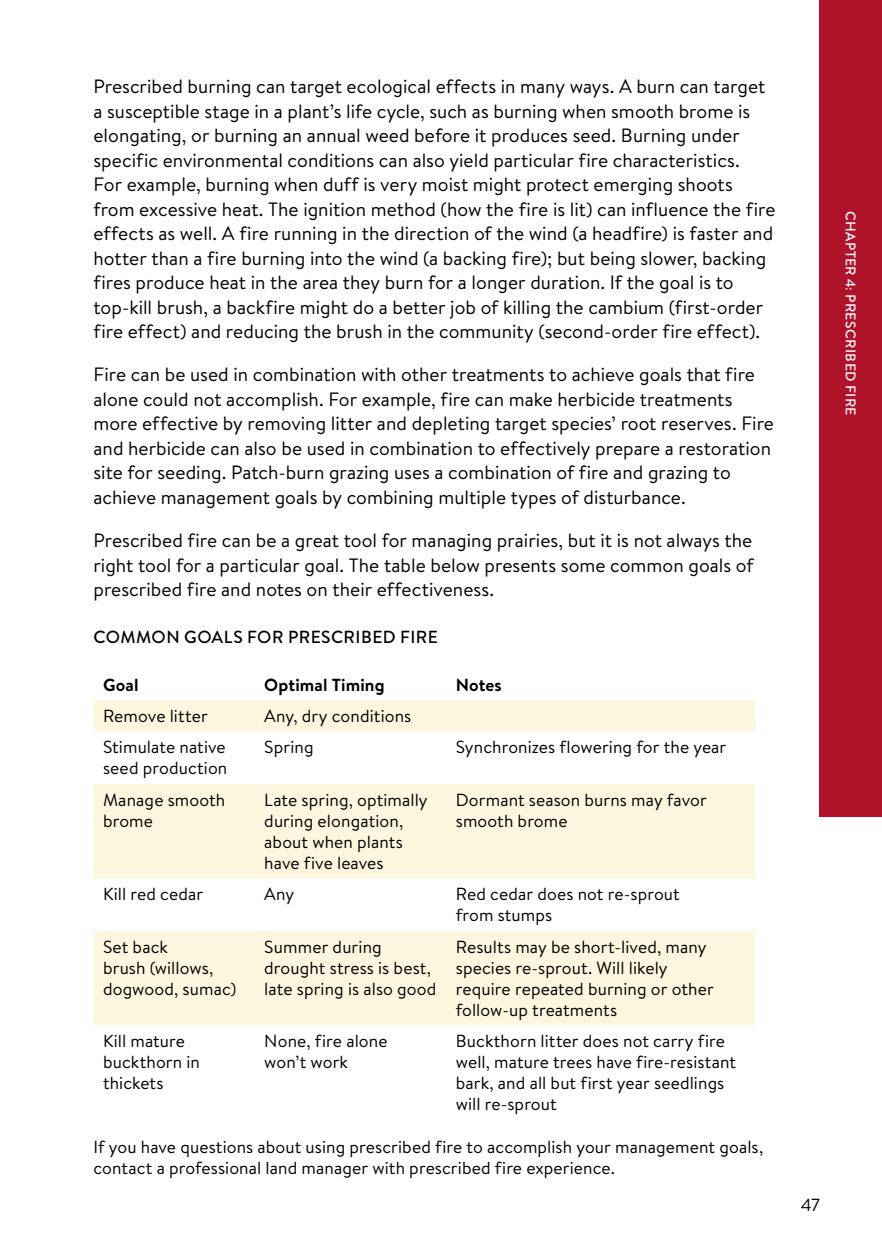
<style>
.page{position:relative;width:882px;height:1260px;background:#fff}
.page>*{position:absolute;margin:0;border:0;box-sizing:border-box;transform-origin:0 0}
.Body__Main{font:19.25px/24.5px "Brandon Text";color:#000}
.Table_body_for_Prair{font:17.5px/21px "Brandon Text";letter-spacing:.005em;color:#000}
.H3_Map___Chart_Headl{font:500 17.5px "Brandon Text";letter-spacing:.025em;color:#000}
.Table_body_for_Prair-2{font:700 17.5px "Brandon Text";letter-spacing:.005em;color:#000}
.t1{font:500 14px "Brandon Grotesque";letter-spacing:.03em;color:#fff}
</style>
<div class="page">
<svg style="left:93px;top:700px;width:662px;height:325px;fill:#fff6df"></svg>
<div style="left:820px;top:0;width:62px;height:816px;background:#ae132a"></div>
<p class="Body__Main" style="left:93px;top:73px;width:684px">Prescribed burning can target ecological effects in many ways. A burn can target a susceptible stage in a plant’s life cycle, such as burning when smooth brome is elongating, or burning an annual weed before it produces seed. Burning under specific environmental conditions can also yield particular fire characteristics.<br>For example, burning when duff is very moist might protect emerging shoots from excessive heat. The ignition method (how the fire is lit) can influence the fire effects as well. A fire running in the direction of the wind (a headfire) is faster and hotter than a fire burning into the wind (a backing fire); but being slower, backing fires produce heat in the area they burn for a longer duration. If the goal is to top‑kill brush, a backfire might do a better job of killing the cambium (first‑order fire effect) and reducing the brush in the community (second‑order fire effect).</p>
<p class="Body__Main" style="left:93px;top:362px;width:682px">Fire can be used in combination with other treatments to achieve goals that fire alone could not accomplish. For example, fire can make herbicide treatments more effective by removing litter and depleting target species’ root reserves. Fire and herbicide can also be used in combination to effectively prepare a restoration site for seeding. Patch‑burn grazing uses a combination of fire and grazing to achieve management goals by combining multiple types of disturbance.</p>
<p class="Body__Main" style="left:93px;top:528px;width:662px;text-align:justify">Prescribed fire can be a great tool for managing prairies, but it is not always the right tool for a particular goal. The table below presents some common goals of prescribed fire and notes on their effectiveness.</p>
<h3 class="H3_Map___Chart_Headl" style="left:94px;top:625px;width:346px">COMMON GOALS FOR PRESCRIBED FIRE</h3>
<p class="Table_body_for_Prair-2" style="left:103px;top:672px;width:37px">Goal</p>
<p class="Table_body_for_Prair-2" style="left:264px;top:672px;width:122px">Optimal Timing</p>
<p class="Table_body_for_Prair-2" style="left:456px;top:672px;width:48px">Notes</p>
<p class="Table_body_for_Prair" style="left:103px;top:705px;width:106px">Remove litter</p>
<p class="Table_body_for_Prair" style="left:264px;top:705px;width:148px">Any, dry conditions</p>
<p class="Table_body_for_Prair" style="left:103px;top:736px;width:126px">Stimulate native seed production</p>
<p class="Table_body_for_Prair" style="left:264px;top:736px;width:51px">Spring</p>
<p class="Table_body_for_Prair" style="left:456px;top:736px;width:272px">Synchronizes flowering for the year</p>
<p class="Table_body_for_Prair" style="left:103px;top:789px;width:124px">Manage smooth brome</p>
<p class="Table_body_for_Prair" style="left:264px;top:789px;width:165px">Late spring, optimally during elongation, about when plants have five leaves</p>
<p class="Table_body_for_Prair" style="left:456px;top:789px;width:253px">Dormant season burns may favor smooth brome</p>
<p class="Table_body_for_Prair" style="left:103px;top:883px;width:102px">Kill red cedar</p>
<p class="Table_body_for_Prair" style="left:264px;top:883px;width:32px">Any</p>
<p class="Table_body_for_Prair" style="left:456px;top:883px;width:226px">Red cedar does not re‑sprout from stumps</p>
<p class="Table_body_for_Prair" style="left:103px;top:936px;width:135px">Set back<br>brush (willows, dogwood, sumac)</p>
<p class="Table_body_for_Prair" style="left:264px;top:936px;width:174px">Summer during drought stress is best, late spring is also good</p>
<p class="Table_body_for_Prair" style="left:456px;top:936px;width:260px">Results may be short‑lived, many species re‑sprout. Will likely require repeated burning or other follow‑up treatments</p>
<p class="Table_body_for_Prair" style="left:103px;top:1030px;width:99px">Kill mature buckthorn in thickets</p>
<p class="Table_body_for_Prair" style="left:264px;top:1030px;width:125px">None, fire alone won’t work</p>
<p class="Table_body_for_Prair" style="left:456px;top:1030px;width:282px">Buckthorn litter does not carry fire well, mature trees have fire‑resistant bark, and all but first year seedlings will re‑sprout</p>
<p class="Table_body_for_Prair" style="left:93px;top:1135px;width:671px">If you have questions about using prescribed fire to accomplish your management goals, contact a professional land manager with prescribed fire experience.</p>
<p class="t1" style="left:860px;top:211px;width:207px;rotate:90deg">CHAPTER 4: PRESCRIBED FIRE</p>
<p class="Table_body_for_Prair" style="left:801px;top:1194px;width:21px">47</p>
</div>
